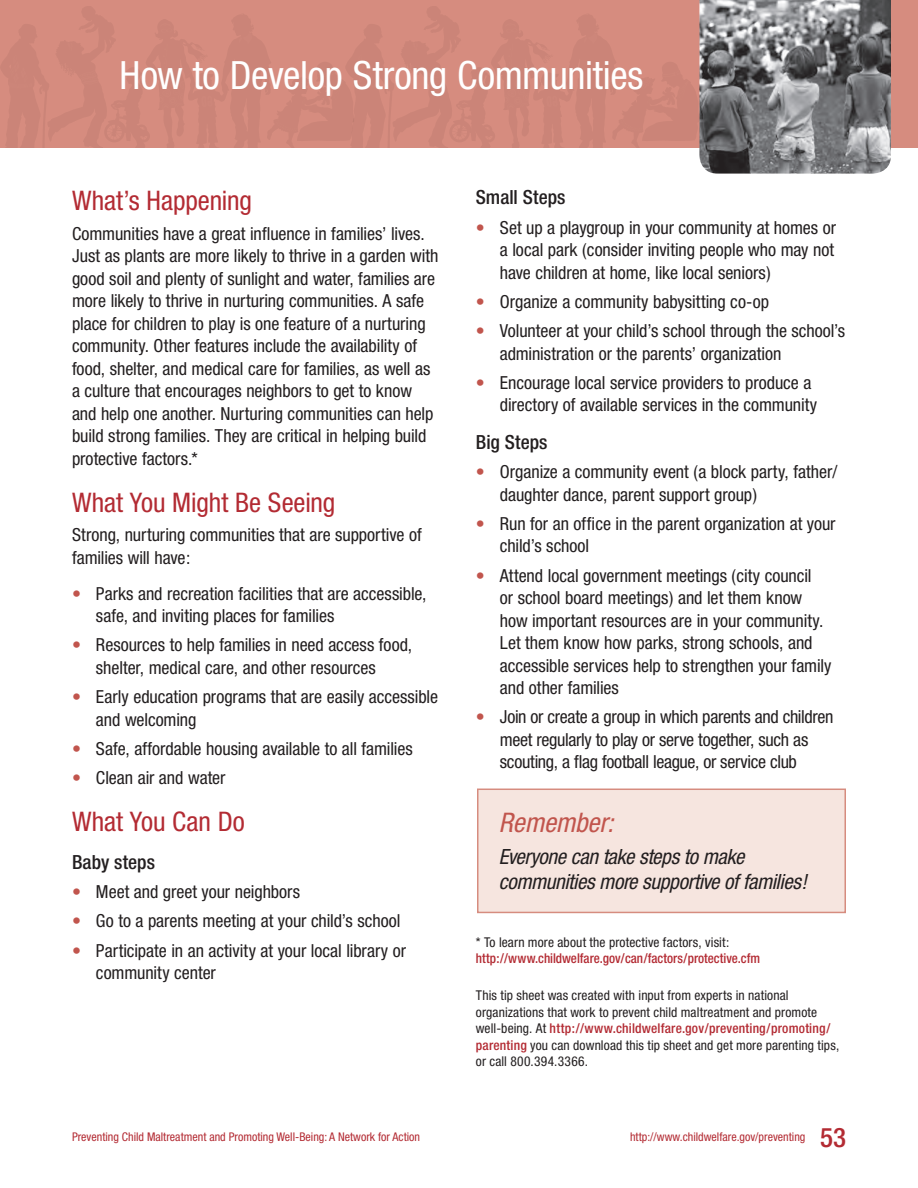
<style>
.page{position:relative;width:918px;height:1188px;background:#fff}
.page>*{position:absolute;margin:0;border:0;box-sizing:border-box;transform-origin:0 0}
.tip_title{font:condensed 39px "Helvetica Neue";letter-spacing:-.005em;color:#fff}
.tipsheet_subhead{font:condensed 27px "Helvetica Neue";letter-spacing:-.005em;color:#b32b33}
.remember_header{font:italic condensed 27px "Helvetica Neue";letter-spacing:-.005em;color:#c1554d}
.t1{font:500 condensed 27px "Helvetica Neue";color:#b32b33}
.remember_body_text{font:italic condensed 21px/25.5px "Helvetica Neue";letter-spacing:-.02em;color:#231f20}
.heading_2{font:500 condensed 19.5px "Helvetica Neue";letter-spacing:.005em;color:#231f20}
.bodytext{font:condensed 18px/22.5px "Helvetica Neue";letter-spacing:-.005em;color:#231f20}
.footnote_no_indent{font:condensed 13.5px/16.5px "Helvetica Neue";letter-spacing:.01em;color:#231f20}
.footnote_no_indent-2{font:500 condensed 13.5px/16.5px "Helvetica Neue";color:#b32b33}
.t2{font:condensed 12px "Helvetica Neue";color:#b32b33}
.s1{color:#c1554d}
.s2{font-weight:400;color:#231f20}
.s3{font-weight:500;color:#b32b33}
</style>
<div class="page">
<div style="left:0;top:0;width:918px;height:148px;background:#d68c7f"></div>
<svg style="left:0;top:7px;width:699px;height:141px"></svg>
<img style="left:699px;top:0;width:192px;height:174px">
<div style="left:478px;top:789px;width:367px;height:123px;background:#f6e5df"></div>
<div style="left:477px;top:789px;width:369px;height:124px;border:2px solid #d68c7f"></div>
<p class="tip_title" style="left:120px;top:53px;width:525px">How to Develop Strong Communities</p>
<p class="tipsheet_subhead" style="left:72px;top:185px;width:181px">What’s Happening</p>
<p class="bodytext" style="left:72px;top:222px;width:368px">Communities have a great influence in families’ lives.<br>Just as plants are more likely to thrive in a garden with good soil and plenty of sunlight and water, families are more likely to thrive in nurturing communities. A safe place for children to play is one feature of a nurturing community. Other features include the availability of food, shelter, and medical care for families, as well as a culture that encourages neighbors to get to know and help one another. Nurturing communities can help build strong families. They are critical in helping build protective factors.*</p>
<p class="tipsheet_subhead" style="left:72px;top:487px;width:265px">What You Might Be Seeing</p>
<p class="bodytext" style="left:72px;top:523px;width:351px">Strong, nurturing communities that are supportive of families will have:</p>
<p class="bodytext" style="left:96px;top:582px;width:332px;text-indent:-24px"><span class="s1">•</span> Parks and recreation facilities that are accessible, safe, and inviting places for families</p>
<p class="bodytext" style="left:96px;top:634px;width:318px;text-indent:-24px"><span class="s1">•</span> Resources to help families in need access food, shelter, medical care, and other resources</p>
<p class="bodytext" style="left:96px;top:685px;width:344px;text-indent:-24px"><span class="s1">•</span> Early education programs that are easily accessible and welcoming</p>
<p class="bodytext" style="left:72px;top:737px;width:342px"><span class="s1">•</span> Safe, affordable housing available to all families</p>
<p class="bodytext" style="left:72px;top:766px;width:155px"><span class="s1">•</span> Clean air and water</p>
<p class="tipsheet_subhead" style="left:72px;top:806px;width:174px">What You Can Do</p>
<p class="heading_2" style="left:72px;top:850px;width:85px">Baby steps</p>
<p class="bodytext" style="left:72px;top:880px;width:230px"><span class="s1">•</span> Meet and greet your neighbors</p>
<p class="bodytext" style="left:72px;top:910px;width:330px"><span class="s1">•</span> Go to a parents meeting at your child’s school</p>
<p class="bodytext" style="left:96px;top:939px;width:312px;text-indent:-24px"><span class="s1">•</span> Participate in an activity at your local library or community center</p>
<p class="heading_2" style="left:476px;top:186px;width:91px">Small Steps</p>
<p class="bodytext" style="left:500px;top:216px;width:338px;text-align:justify;text-indent:-24px"><span class="s1">•</span> Set up a playgroup in your community at homes or a local park (consider inviting people who may not have children at home, like local seniors)</p>
<p class="bodytext" style="left:476px;top:290px;width:295px"><span class="s1">•</span> Organize a community babysitting co-op</p>
<p class="bodytext" style="left:500px;top:319px;width:347px;text-indent:-24px"><span class="s1">•</span> Volunteer at your child’s school through the school’s administration or the parents’ organization</p>
<p class="bodytext" style="left:500px;top:371px;width:319px;text-indent:-24px"><span class="s1">•</span> Encourage local service providers to produce a directory of available services in the community</p>
<p class="heading_2" style="left:476px;top:430px;width:73px">Big Steps</p>
<p class="bodytext" style="left:500px;top:460px;width:339px;text-indent:-24px"><span class="s1">•</span> Organize a community event (a block party, father/ daughter dance, parent support group)</p>
<p class="bodytext" style="left:500px;top:512px;width:337px;text-indent:-24px"><span class="s1">•</span> Run for an office in the parent organization at your child’s school</p>
<p class="bodytext" style="left:500px;top:564px;width:333px;text-indent:-24px"><span class="s1">•</span> Attend local government meetings (city council<br>or school board meetings) and let them know how important resources are in your community.<br>Let them know how parks, strong schools, and accessible services help to strengthen your family and other families</p>
<p class="bodytext" style="left:500px;top:706px;width:335px;text-indent:-24px"><span class="s1">•</span> Join or create a group in which parents and children meet regularly to play or serve together, such as scouting, a flag football league, or service club</p>
<p class="remember_header" style="left:499px;top:806px;width:116px">Remember:</p>
<p class="remember_body_text" style="left:499px;top:843px;width:310px">Everyone can take steps to make communities more supportive of families!</p>
<p class="footnote_no_indent-2" style="left:476px;top:934px;width:286px"><span class="s2">* To learn more about the protective factors, visit: </span>http://www.childwelfare.gov/can/factors/protective.cfm</p>
<p class="footnote_no_indent" style="left:476px;top:987px;width:356px">This tip sheet was created with input from experts in national organizations that work to prevent child maltreatment and promote well-being. At <span class="s3">http://www.childwelfare.gov/preventing/promoting/</span></p>
<p class="footnote_no_indent" style="left:476px;top:1036px;width:365px"><span class="s3">parenting</span> you can download this tip sheet and get more parenting tips,</p>
<p class="footnote_no_indent" style="left:476px;top:1053px;width:114px">or call 800.394.3366.</p>
<p class="t2" style="left:72px;top:1130px;width:350px">Preventing Child Maltreatment and Promoting Well-Being: A Network for Action</p>
<p class="t2" style="left:630px;top:1130px;width:177px">http://www.childwelfare.gov/preventing</p>
<h2 class="t1" style="left:820px;top:1121px;width:27px">53</h2>
</div>
